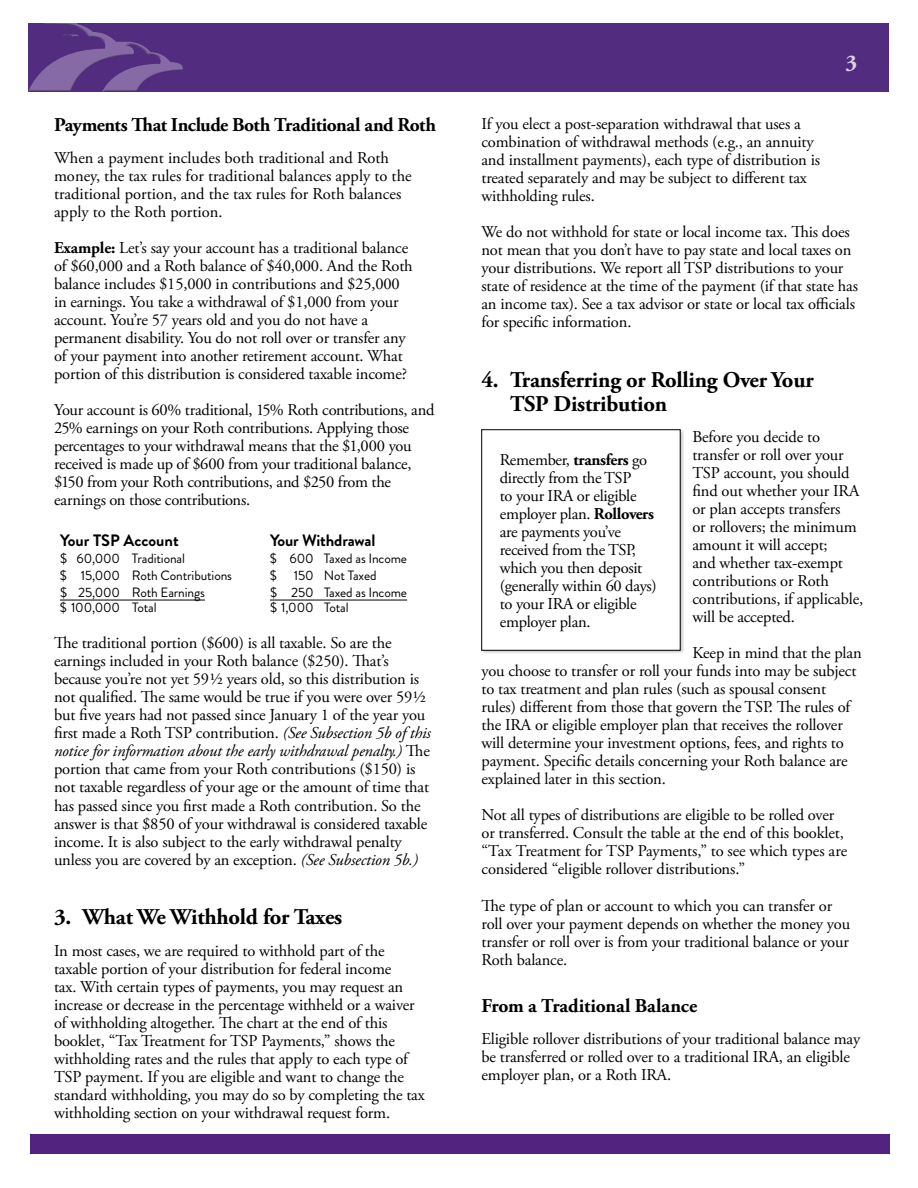
<style>
.page{position:relative;width:918px;height:1188px;background:#fff}
.page>*{position:absolute;margin:0;border:0;box-sizing:border-box;transform-origin:0 0}
.t1{font:700 22.5px/24px "Adobe Garamond Pro";letter-spacing:-.01em;color:#000}
.t2{font:700 22.5px "Adobe Garamond Pro";color:#dcd3e5}
.t3{font:700 19.5px "Adobe Garamond Pro";letter-spacing:-.02em;color:#000}
.t4{font:16.5px/18px "Adobe Garamond Pro";letter-spacing:-.01em;color:#000}
.t5{font:700 16.5px "Brandon Grotesque";letter-spacing:-.01em;color:#000}
.t6{font:13.5px "Brandon Grotesque";letter-spacing:-.01em;color:#000}
.s1{font-weight:700}
.s2{font-style:italic}
</style>
<div class="page">
<div style="left:29px;top:23px;width:860px;height:68px;background:#522c7f"></div>
<div style="left:27px;top:22px;width:157px;height:70px;background:#fff;opacity:.75"></div>
<div style="left:27px;top:24px;width:158px;height:68px;background:#000;opacity:.75"></div>
<div style="left:30px;top:1134px;width:860px;height:20px;background:#52247f"></div>
<hr style="left:60px;top:600px;width:145px;height:1px;background:#000">
<hr style="left:270px;top:600px;width:137px;height:1px;background:#000">
<div style="left:480px;top:428px;width:205px;height:227px;background:#000;opacity:.25"></div>
<div style="left:482px;top:430px;width:198px;height:220px;background:#fff"></div>
<p class="t3" style="left:54px;top:114px;width:384px">Payments That Include Both Traditional and Roth</p>
<p class="t4" style="left:54px;top:149px;width:359px">When a payment includes both traditional and Roth money, the tax rules for traditional balances apply to the traditional portion, and the tax rules for Roth balances apply to the Roth portion.</p>
<p class="t4" style="left:54px;top:239px;width:360px"><span class="s1">Example:</span> Let’s say your account has a traditional balance of $60,000 and a Roth balance of $40,000. And the Roth balance includes $15,000 in contributions and $25,000 in earnings. You take a withdrawal of $1,000 from your account. You’re 57 years old and you do not have a permanent disability. You do not roll over or transfer any of your payment into another retirement account. What portion of this distribution is considered taxable income?</p>
<p class="t4" style="left:54px;top:401px;width:382px">Your account is 60% traditional, 15% Roth contributions, and 25% earnings on your Roth contributions. Applying those percentages to your withdrawal means that the $1,000 you received is made up of $600 from your traditional balance, $150 from your Roth contributions, and $250 from the earnings on those contributions.</p>
<p class="t5" style="left:60px;top:529px;width:120px">Your TSP Account</p>
<p class="t5" style="left:270px;top:529px;width:107px">Your Withdrawal</p>
<p class="t6" style="left:60px;top:549px;width:127px">$ 60,000 Traditional</p>
<p class="t6" style="left:270px;top:549px;width:139px">$ 600 Taxed as Income</p>
<p class="t6" style="left:60px;top:566px;width:174px">$ 15,000 Roth Contributions</p>
<p class="t6" style="left:270px;top:566px;width:108px">$ 150 Not Taxed</p>
<p class="t6" style="left:60px;top:583px;width:146px">$ 25,000 Roth Earnings</p>
<p class="t6" style="left:270px;top:583px;width:139px">$ 250 Taxed as Income</p>
<p class="t6" style="left:60px;top:599px;width:98px">$ 100,000 Total</p>
<p class="t6" style="left:270px;top:599px;width:80px">$ 1,000 Total</p>
<p class="t4" style="left:54px;top:635px;width:378px">The traditional portion ($600) is all taxable. So are the earnings included in your Roth balance ($250). That’s because you’re not yet 59 ½ years old, so this distribution is not qualified. The same would be true if you were over 59 ½ but five years had not passed since January 1 of the year you first made a Roth TSP contribution. <span class="s2">(See Subsection 5b of this notice for information about the early withdrawal penalty.)</span> The portion that came from your Roth contributions ($150) is not taxable regardless of your age or the amount of time that has passed since you first made a Roth contribution. So the answer is that $850 of your withdrawal is considered taxable income. It is also subject to the early withdrawal penalty unless you are covered by an exception. <span class="s2">(See Subsection 5b.)</span></p>
<h1 class="t1" style="left:54px;top:906px;width:290px">3. What We Withhold for Taxes</h1>
<p class="t4" style="left:54px;top:942px;width:372px">In most cases, we are required to withhold part of the taxable portion of your distribution for federal income<br>tax. With certain types of payments, you may request an increase or decrease in the percentage withheld or a waiver of withholding altogether. The chart at the end of this booklet, “Tax Treatment for TSP Payments,” shows the withholding rates and the rules that apply to each type of TSP payment. If you are eligible and want to change the standard withholding, you may do so by completing the tax withholding section on your withdrawal request form.</p>
<h1 class="t2" style="left:846px;top:50px;width:13px">3</h1>
<p class="t4" style="left:481px;top:115px;width:340px">If you elect a post-separation withdrawal that uses a combination of withdrawal methods (e.g., an annuity and installment payments), each type of distribution is treated separately and may be subject to different tax withholding rules.</p>
<p class="t4" style="left:481px;top:223px;width:378px">We do not withhold for state or local income tax. This does not mean that you don’t have to pay state and local taxes on your distributions. We report all TSP distributions to your state of residence at the time of the payment (if that state has an income tax). See a tax advisor or state or local tax officials for specific information.</p>
<h1 class="t1" style="left:510px;top:368px;width:305px;text-indent:-29px">4. Transferring or Rolling Over Your<br>TSP Distribution</h1>
<p class="t4" style="left:692px;top:429px;width:172px">Before you decide to transfer or roll over your<br>TSP account, you should find out whether your IRA or plan accepts transfers<br>or rollovers; the minimum amount it will accept;<br>and whether tax-exempt contributions or Roth contributions, if applicable, will be accepted.</p>
<p class="t4" style="left:481px;top:645px;width:382px;text-indent:211px">Keep in mind that the plan you choose to transfer or roll your funds into may be subject to tax treatment and plan rules (such as spousal consent rules) different from those that govern the TSP. The rules of the IRA or eligible employer plan that receives the rollover will determine your investment options, fees, and rights to payment. Specific details concerning your Roth balance are explained later in this section.</p>
<p class="t4" style="left:481px;top:807px;width:367px">Not all types of distributions are eligible to be rolled over or transferred. Consult the table at the end of this booklet, “Tax Treatment for TSP Payments,” to see which types are considered “eligible rollover distributions.”</p>
<p class="t4" style="left:481px;top:897px;width:370px">The type of plan or account to which you can transfer or roll over your payment depends on whether the money you transfer or roll over is from your traditional balance or your Roth balance.</p>
<p class="t3" style="left:482px;top:995px;width:217px">From a Traditional Balance</p>
<p class="t4" style="left:482px;top:1030px;width:380px">Eligible rollover distributions of your traditional balance may be transferred or rolled over to a traditional IRA, an eligible employer plan, or a Roth IRA.</p>
<p class="t4" style="left:500px;top:451px;width:159px">Remember, <span class="s1">transfers</span> go directly from the TSP<br>to your IRA or eligible employer plan. <span class="s1">Rollovers </span>are payments you’ve received from the TSP, which you then deposit (generally within 60 days) to your IRA or eligible employer plan.</p>
</div>
